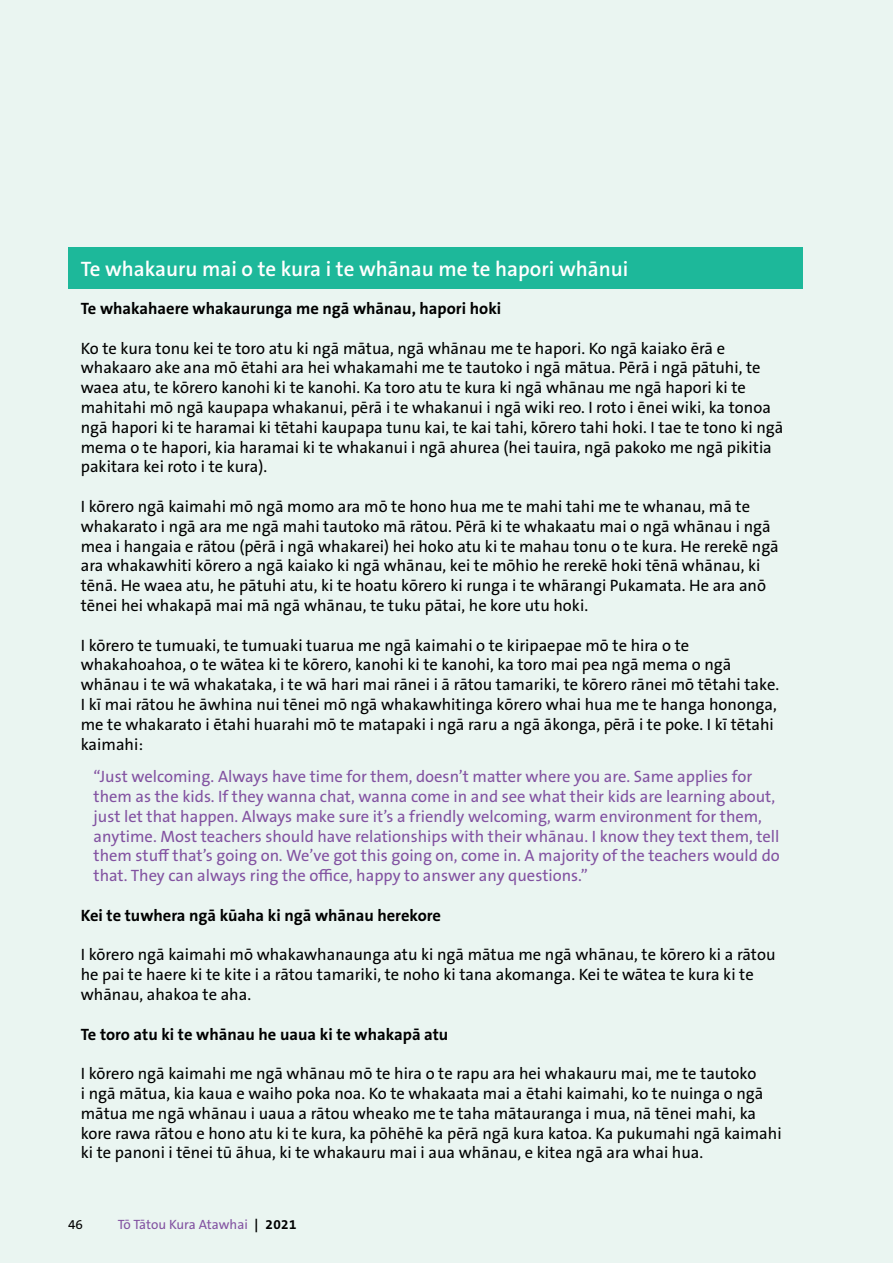
<style>
.page{position:relative;width:893px;height:1263px;background:#eaf5f1}
.page>*{position:absolute;margin:0;border:0;box-sizing:border-box;transform-origin:0 0}
.t1{font:600 21px "The Sans B W6";color:#fff}
.t2{font:16.5px/19.8px "The Sans B W5 Plain";color:#000}
.t3{font:16.5px/19.8px "The Sans B W5 Plain";color:#8252a1}
.t4{font:700 16.5px "The Sans B W7";color:#000}
.t5{font:13.5px "The Sans B W5 Plain";color:#8252a1}
.t6{font:13.5px "The Sans B W5 Plain";color:#000}
.s1{font-family:"The Sans B W7";font-weight:700;color:#000}
</style>
<div class="page">
<div style="left:68px;top:248px;width:734px;height:41px;background:#1db89a"></div>
<p class="t1" style="left:81px;top:256px;width:549px">Te whakauru mai o te kura i te whānau me te hapori whānui</p>
<p class="t4" style="left:81px;top:298px;width:422px">Te whakahaere whakaurunga me ngā whānau, hapori hoki</p>
<p class="t2" style="left:81px;top:338px;width:704px">Ko te kura tonu kei te toro atu ki ngā mātua, ngā whānau me te hapori. Ko ngā kaiako ērā e whakaaro ake ana mō ētahi ara hei whakamahi me te tautoko i ngā mātua. Pērā i ngā pātuhi, te waea atu, te kōrero kanohi ki te kanohi. Ka toro atu te kura ki ngā whānau me ngā hapori ki te mahitahi mō ngā kaupapa whakanui, pērā i te whakanui i ngā wiki reo. I roto i ēnei wiki, ka tonoa ngā hapori ki te haramai ki tētahi kaupapa tunu kai, te kai tahi, kōrero tahi hoki. I tae te tono ki ngā mema o te hapori, kia haramai ki te whakanui i ngā ahurea (hei tauira, ngā pakoko me ngā pikitia pakitara kei roto i te kura).</p>
<p class="t2" style="left:81px;top:497px;width:700px">I kōrero ngā kaimahi mō ngā momo ara mō te hono hua me te mahi tahi me te whanau, mā te whakarato i ngā ara me ngā mahi tautoko mā rātou. Pērā ki te whakaatu mai o ngā whānau i ngā mea i hangaia e rātou (pērā i ngā whakarei) hei hoko atu ki te mahau tonu o te kura. He rerekē ngā ara whakawhiti kōrero a ngā kaiako ki ngā whānau, kei te mōhio he rerekē hoki tēnā whānau, ki tēnā. He waea atu, he pātuhi atu, ki te hoatu kōrero ki runga i te whārangi Pukamata. He ara anō tēnei hei whakapā mai mā ngā whānau, te tuku pātai, he kore utu hoki.</p>
<p class="t2" style="left:81px;top:635px;width:700px">I kōrero te tumuaki, te tumuaki tuarua me ngā kaimahi o te kiripaepae mō te hira o te whakahoahoa, o te wātea ki te kōrero, kanohi ki te kanohi, ka toro mai pea ngā mema o ngā whānau i te wā whakataka, i te wā hari mai rānei i ā rātou tamariki, te kōrero rānei mō tētahi take.<br>I kī mai rātou he āwhina nui tēnei mō ngā whakawhitinga kōrero whai hua me te hanga hononga, me te whakarato i ētahi huarahi mō te matapaki i ngā raru a ngā ākonga, pērā i te poke. I kī tētahi kaimahi:</p>
<p class="t3" style="left:94px;top:767px;width:688px">“Just welcoming. Always have time for them, doesn’t matter where you are. Same applies for them as the kids. If they wanna chat, wanna come in and see what their kids are learning about, just let that happen. Always make sure it’s a friendly welcoming, warm environment for them, anytime. Most teachers should have relationships with their whānau. I know they text them, tell them stuff that’s going on. We’ve got this going on, come in. A majority of the teachers would do that. They can always ring the office, happy to answer any questions.”</p>
<p class="t4" style="left:81px;top:904px;width:362px">Kei te tuwhera ngā kūaha ki ngā whānau herekore</p>
<p class="t2" style="left:81px;top:945px;width:696px">I kōrero ngā kaimahi mō whakawhanaunga atu ki ngā mātua me ngā whānau, te kōrero ki a rātou he pai te haere ki te kite i a rātou tamariki, te noho ki tana akomanga. Kei te wātea te kura ki te whānau, ahakoa te aha.</p>
<p class="t4" style="left:81px;top:1023px;width:369px">Te toro atu ki te whānau he uaua ki te whakapā atu</p>
<p class="t2" style="left:81px;top:1064px;width:702px">I kōrero ngā kaimahi me ngā whānau mō te hira o te rapu ara hei whakauru mai, me te tautoko<br>i ngā mātua, kia kaua e waiho poka noa. Ko te whakaata mai a ētahi kaimahi, ko te nuinga o ngā mātua me ngā whānau i uaua a rātou wheako me te taha mātauranga i mua, nā tēnei mahi, ka kore rawa rātou e hono atu ki te kura, ka pōhēhē ka pērā ngā kura katoa. Ka pukumahi ngā kaimahi ki te panoni i tēnei tū āhua, ki te whakauru mai i aua whānau, e kitea ngā ara whai hua.</p>
<p class="t6" style="left:68px;top:1216px;width:16px">46</p>
<p class="t5" style="left:118px;top:1216px;width:180px">Tō Tātou Kura Atawhai <span class="s1">| 2021</span></p>
</div>
